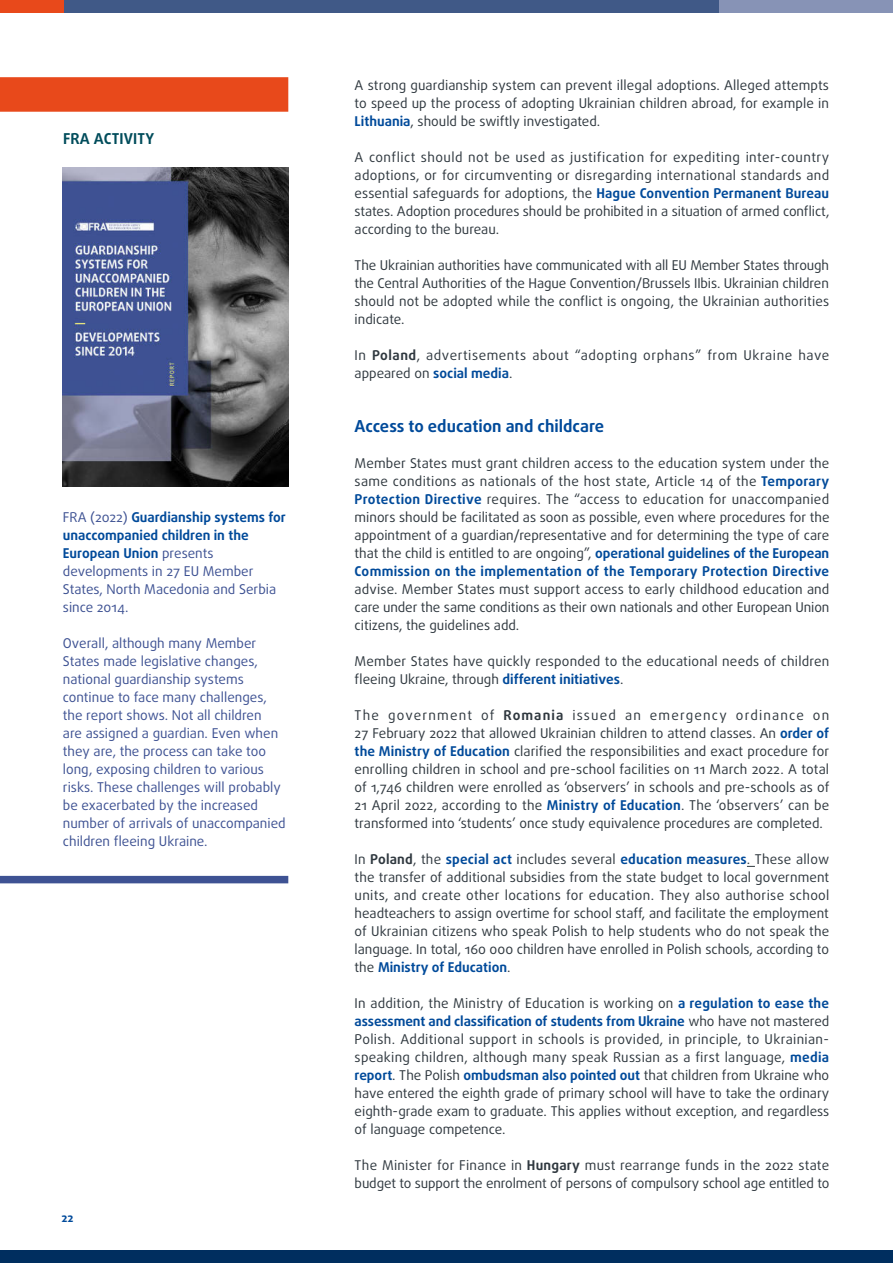
<style>
.page{position:relative;width:893px;height:1263px;background:#fff}
.page>*{position:absolute;margin:0;border:0;box-sizing:border-box;transform-origin:0 0}
.TITRE_2{font:700 16.5px "Daxline Pro";color:#004a9a}
.FRA_activity_supra{font:700 15px "Daxline Pro";letter-spacing:.01em;color:#014c5b}
.BodyText{font:13.5px/18px "Daxline Pro";color:#2f383f;text-align:justify}
.FRA_promising_practi{font:13.5px/18px "Daxline Pro";color:#3e5293}
.FRA_activity_body{font:13.5px/18px "Daxline Pro";color:#3e5293}
.BodyText-2{font:13.5px/18px "Daxline Pro";letter-spacing:.04em;color:#2f383f}
.t1{font:700 12px "Daxline Pro";color:#004a9a}
.s1{font-weight:700;color:#004a9a}
.s2{font-weight:700}
</style>
<div class="page">
<div style="left:0;top:77px;width:288px;height:35px;background:#e8491b"></div>
<div style="left:0;top:876px;width:288px;height:7px;background:#3e5293"></div>
<img style="left:63px;top:167px;width:225px;height:319px">
<div style="left:393px;top:0;width:500px;height:13px;background:#8793b6"></div>
<div style="left:64px;top:0;width:655px;height:13px;background:#405987"></div>
<div style="left:0;top:0;width:64px;height:13px;background:#e8491b"></div>
<div style="left:0;top:1250px;width:893px;height:13px;background:#002e5f"></div>
<p class="FRA_activity_supra" style="left:63px;top:128px;width:93px">FRA ACTIVITY</p>
<p class="FRA_activity_body" style="left:63px;top:508px;width:224px">FRA (2022) <span class="s1">Guardianship systems for unaccompanied children in the<br>European Union</span> presents developments in 27 EU Member<br>States, North Macedonia and Serbia since 2014.</p>
<p class="FRA_promising_practi" style="left:63px;top:634px;width:224px">Overall, although many Member States made legislative changes, national guardianship systems continue to face many challenges, the report shows. Not all children<br>are assigned a guardian. Even when they are, the process can take too long, exposing children to various risks. These challenges will probably be exacerbated by the increased number of arrivals of unaccompanied children fleeing Ukraine.</p>
<p class="t1" style="left:62px;top:1210px;width:13px">22</p>
<p class="BodyText" style="left:355px;top:76px;width:476px">A strong guardianship system can prevent illegal adoptions. Alleged attempts to speed up the process of adopting Ukrainian children abroad, for example in <span class="s1">Lithuania</span>, should be swiftly investigated.</p>
<p class="BodyText" style="left:355px;top:148px;width:476px">A conflict should not be used as justification for expediting inter-country adoptions, or for circumventing or disregarding international standards and essential safeguards for adoptions, the <span class="s1">Hague Convention Permanent Bureau </span>states. Adoption procedures should be prohibited in a situation of armed conflict, according to the bureau.</p>
<p class="BodyText" style="left:355px;top:256px;width:476px">The Ukrainian authorities have communicated with all EU Member States through the Central Authorities of the Hague Convention/Brussels IIbis. Ukrainian children should not be adopted while the conflict is ongoing, the Ukrainian authorities indicate.</p>
<p class="BodyText-2" style="left:355px;top:346px;width:476px">In <span class="s2">Poland</span>, advertisements about “adopting orphans” from Ukraine have appeared on <span class="s1">social media</span>.</p>
<h2 class="TITRE_2" style="left:355px;top:415px;width:251px">Access to education and childcare</h2>
<p class="BodyText" style="left:355px;top:454px;width:476px">Member States must grant children access to the education system under the same conditions as nationals of the host state, Article 14 of the <span class="s1">Temporary Protection Directive</span> requires. The “access to education for unaccompanied minors should be facilitated as soon as possible, even where procedures for the appointment of a guardian/representative and for determining the type of care that the child is entitled to are ongoing”, <span class="s1">operational guidelines of the European Commission on the implementation of the Temporary Protection Directive </span>advise. Member States must support access to early childhood education and care under the same conditions as their own nationals and other European Union citizens, the guidelines add.</p>
<p class="BodyText" style="left:355px;top:652px;width:476px">Member States have quickly responded to the educational needs of children fleeing Ukraine, through <span class="s1">different initiatives</span>.</p>
<p class="BodyText" style="left:355px;top:706px;width:476px">The government of <span class="s2">Romania</span> issued an emergency ordinance on 27 February 2022 that allowed Ukrainian children to attend classes. An <span class="s1">order of the Ministry of Education</span> clarified the responsibilities and exact procedure for enrolling children in school and pre-school facilities on 11 March 2022. A total of 1,746 children were enrolled as ‘observers’ in schools and pre-schools as of 21 April 2022, according to the <span class="s1">Ministry of Education</span>. The ‘observers’ can be transformed into ‘students’ once study equivalence procedures are completed.</p>
<p class="BodyText" style="left:355px;top:850px;width:476px">In <span class="s2">Poland</span>, the <span class="s1">special act</span> includes several <span class="s1">education measures</span>. These allow the transfer of additional subsidies from the state budget to local government units, and create other locations for education. They also authorise school headteachers to assign overtime for school staff, and facilitate the employment of Ukrainian citizens who speak Polish to help students who do not speak the language. In total, 160 000 children have enrolled in Polish schools, according to the <span class="s1">Ministry of Education</span>.</p>
<p class="BodyText" style="left:355px;top:994px;width:476px">In addition, the Ministry of Education is working on <span class="s1">a regulation to ease the assessment and classification of students from Ukraine</span> who have not mastered Polish. Additional support in schools is provided, in principle, to Ukrainian&shy;speaking children, although many speak Russian as a first language, <span class="s1">media report</span>. The Polish <span class="s1">ombudsman also pointed out</span> that children from Ukraine who have entered the eighth grade of primary school will have to take the ordinary eighth-grade exam to graduate. This applies without exception, and regardless of language competence.</p>
<p class="BodyText" style="left:355px;top:1156px;width:476px">The Minister for Finance in <span class="s2">Hungary</span> must rearrange funds in the 2022 state budget to support the enrolment of persons of compulsory school age entitled to</p>
</div>
